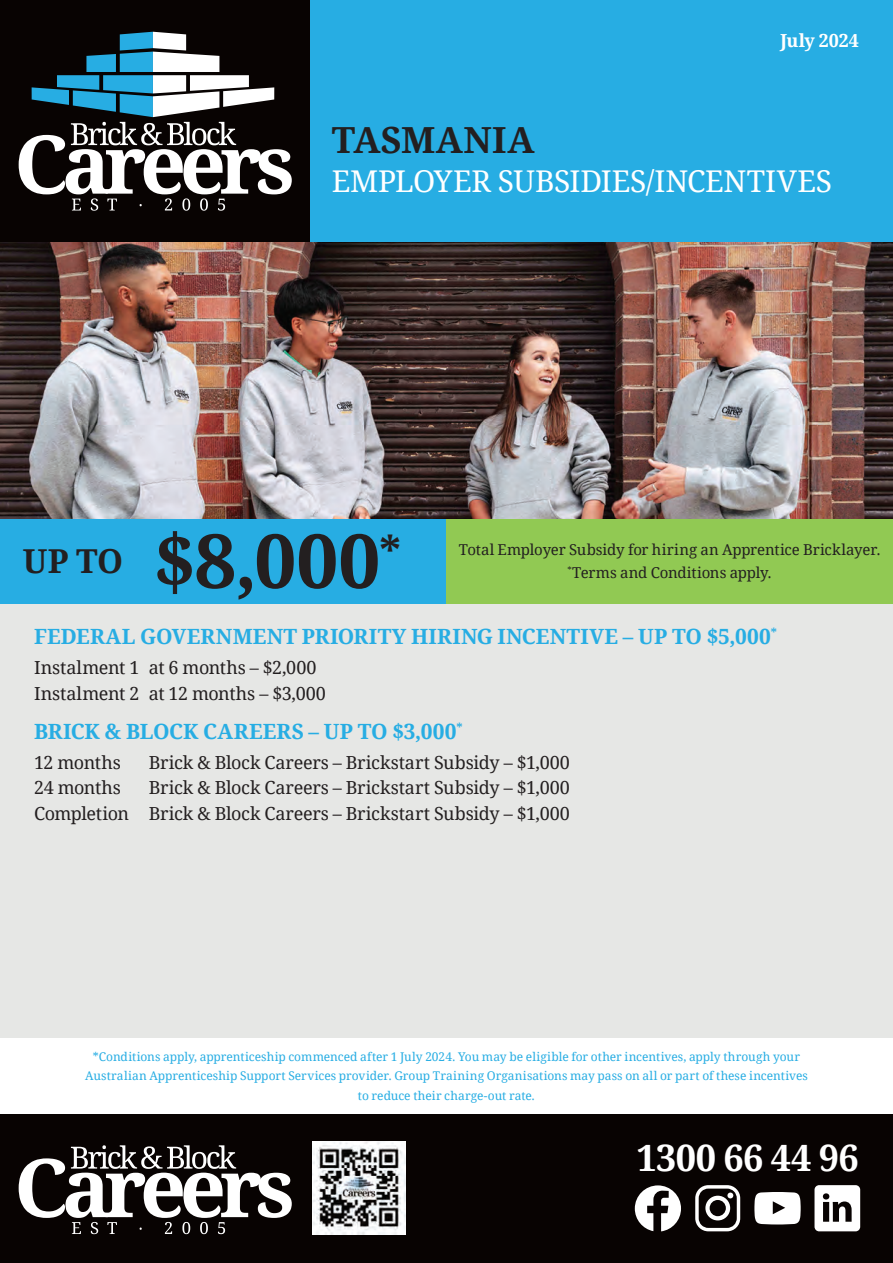
<style>
.page{position:relative;width:893px;height:1263px;background:#fff}
.page>*{position:absolute;margin:0;border:0;box-sizing:border-box;transform-origin:0 0}
.t1{font:700 75px "Droid Serif";color:#231f20}
.t2{font:700 36.3px "Droid Serif";letter-spacing:-.02em;color:#fff}
.t3{font:700 36px "Droid Serif";letter-spacing:.01em;color:#231f20}
.t4{font:700 33px "Droid Serif";color:#231f20}
.t5{font:30px "Droid Serif";letter-spacing:-.01em;color:#fff}
.t6{font:700 21px "Droid Serif";letter-spacing:.005em;color:#27ade3}
.t7{font:18px/25.5px "Droid Serif";letter-spacing:-.01em;color:#231f20}
.t8{font:18px "Droid Serif";letter-spacing:-.03em;color:#231f20}
.t9{font:700 18px "Droid Serif";letter-spacing:-.01em;color:#fff}
.t10{font:15px/22.5px "Droid Serif";letter-spacing:-.01em;color:#231f20;text-align:center}
.t11{font:12px/19.5px "Droid Serif";color:#27ade3;text-align:center}
</style>
<div class="page">
<div style="left:0;top:0;width:310px;height:242px;background:#080302"></div>
<div style="left:0;top:1114px;width:893px;height:149px;background:#080302"></div>
<div style="left:310px;top:0;width:583px;height:242px;background:#27ade3"></div>
<div style="left:0;top:519px;width:446px;height:85px;background:#27ade3"></div>
<div style="left:446px;top:519px;width:447px;height:85px;background:#91c953"></div>
<div style="left:0;top:604px;width:893px;height:433px;background:#e6e7e5"></div>
<img style="left:0;top:242px;width:893px;height:277px">
<svg style="left:19px;top:32px;width:273px;height:179px"></svg>
<svg style="left:19px;top:1145px;width:273px;height:89px"></svg>
<img style="left:312px;top:1141px;width:94px;height:93px">
<svg style="left:814px;top:1185px;width:46px;height:46px"></svg>
<svg style="left:754px;top:1192px;width:47px;height:32px;background:#e2e1e1"></svg>
<svg style="left:695px;top:1185px;width:45px;height:46px"></svg>
<svg style="left:635px;top:1185px;width:46px;height:46px"></svg>
<h3 class="t9" style="left:780px;top:30px;width:80px">July 2024</h3>
<h3 class="t3" style="left:332px;top:120px;width:204px">TASMANIA</h3>
<h3 class="t5" style="left:332px;top:164px;width:502px">EMPLOYER SUBSIDIES/INCENTIVES</h3>
<h3 class="t4" style="left:23px;top:542px;width:102px">UP TO</h3>
<h1 class="t1" style="left:154px;top:518px;width:249px">$8,000<sup>*</sup></h1>
<p class="t10" style="left:459px;top:539px;width:423px">Total Employer Subsidy for hiring an Apprentice Bricklayer. <sup>*</sup>Terms and Conditions apply.</p>
<h3 class="t6" style="left:34px;top:625px;width:744px">FEDERAL GOVERNMENT PRIORITY HIRING INCENTIVE – UP TO $5,000<sup>*</sup></h3>
<h3 class="t7" style="left:34px;top:655px;width:293px">Instalment 1 at 6 months – $2,000<br>Instalment 2 at 12 months – $3,000</h3>
<h3 class="t6" style="left:34px;top:719px;width:430px">BRICK &amp; BLOCK CAREERS – UP TO $3,000<sup>*</sup></h3>
<h3 class="t8" style="left:34px;top:752px;width:88px">12 months</h3>
<h3 class="t7" style="left:149px;top:750px;width:423px">Brick &amp; Block Careers – Brickstart Subsidy – $1,000</h3>
<h3 class="t7" style="left:34px;top:775px;width:89px">24 months</h3>
<h3 class="t7" style="left:34px;top:775px;width:537px;text-align:right">Brick &amp; Block Careers – Brickstart Subsidy – $1,000<br>Completion Brick &amp; Block Careers – Brickstart Subsidy – $1,000</h3>
<p class="t11" style="left:85px;top:1047px;width:724px">*Conditions apply, apprenticeship commenced after 1 July 2024. You may be eligible for other incentives, apply through your<br>Australian Apprenticeship Support Services provider. Group Training Organisations may pass on all or part of these incentives to reduce their charge-out rate.</p>
<h2 class="t2" style="left:637px;top:1137px;width:224px">1300 66 44 96</h2>
</div>
